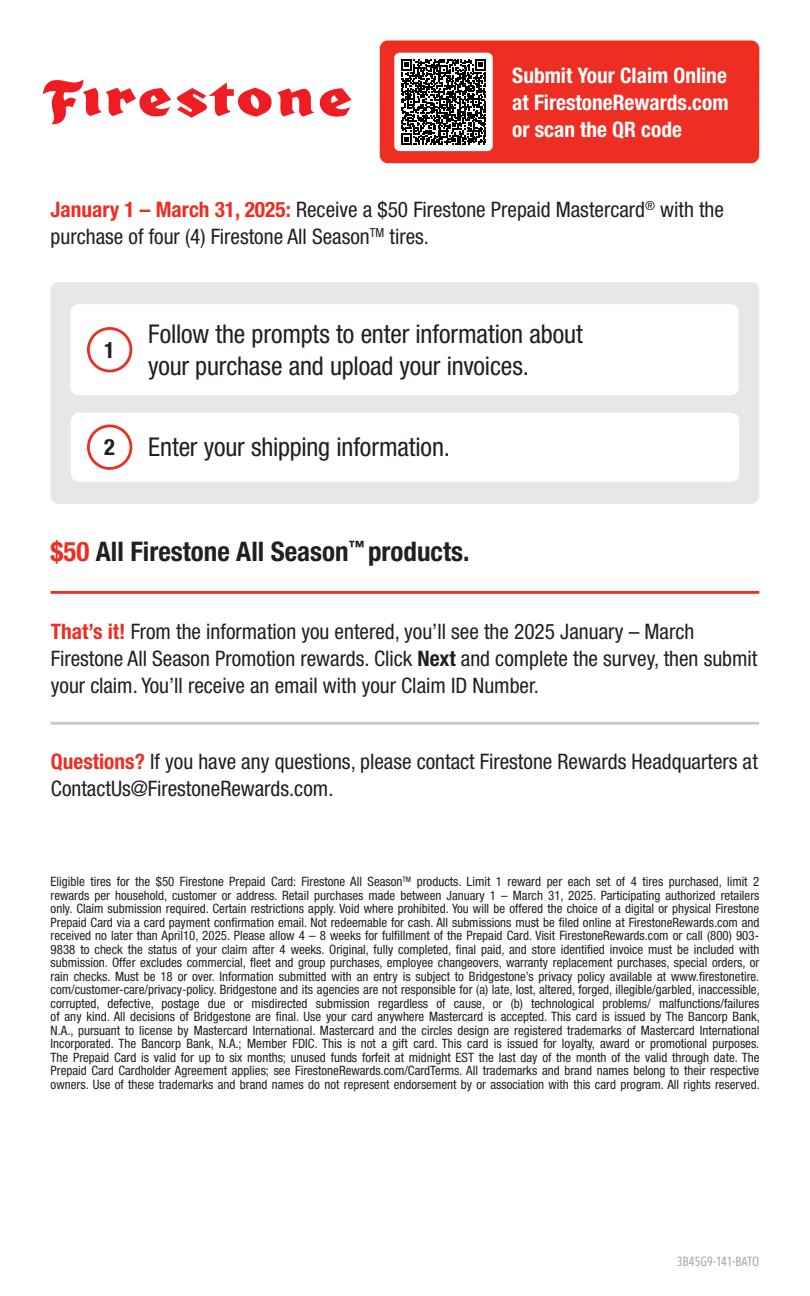
<style>
.page{position:relative;width:810px;height:1296px;background:#fff}
.page>*{position:absolute;margin:0;border:0;box-sizing:border-box;transform-origin:0 0}
.t1{font:700 condensed 27px "Helvetica Neue LT Std";color:#231f20}
.t2{font:condensed 25.88px/31.5px "Helvetica Neue LT Std";letter-spacing:-.005em;color:#231f20}
.t3{font:700 condensed 22.5px "Helvetica Neue LT Std";color:#231f20}
.t4{font:condensed 21.38px/27px "Helvetica Neue LT Std";color:#231f20}
.t5{font:700 condensed 21.38px/27px "Helvetica Neue LT Std";color:#fff;text-align:justify}
.t6{font:13.5px "Bridgestone Type Cd";color:#a8a9ad}
.t7{font:condensed 13.05px/13.5px "Helvetica Neue LT Std";color:#231f20;text-align:justify}
.s1{font-weight:700;color:#ee2e22}
.s2{color:#ee2e22}
.s3{font-weight:700}
</style>
<div class="page">
<div style="left:380px;top:40px;width:379px;height:123px;background:#ee2e22;border-radius:8px"></div>
<svg style="left:43px;top:79px;width:309px;height:46px"></svg>
<div style="left:394px;top:53px;width:99px;height:98px;background:#fff;border-radius:5px"></div>
<svg style="left:401px;top:59px;width:85px;height:86px"></svg>
<hr style="left:51px;top:722px;width:708px;height:3px;background:#c7c8ca">
<hr style="left:51px;top:591px;width:708px;height:3px;background:#ee2e22">
<div style="left:51px;top:282px;width:708px;height:222px;background:#e6e7e9;border-radius:8px"></div>
<div style="left:70px;top:304px;width:669px;height:91px;background:#fff;border-radius:8px"></div>
<div style="left:87px;top:327px;width:45px;height:45px;border:3px solid #ee2e22;border-radius:50%"></div>
<div style="left:71px;top:413px;width:668px;height:69px;background:#fff;border-radius:8px"></div>
<div style="left:87px;top:425px;width:45px;height:45px;border:3px solid #ee2e22;border-radius:50%"></div>
<p class="t5" style="left:512px;top:61px;width:218px">Submit Your Claim Online at FirestoneRewards.com or scan the QR code</p>
<p class="t4" style="left:51px;top:196px;width:675px"><span class="s1">January 1 – March 31, 2025:</span> Receive a $50 Firestone Prepaid Mastercard<sup>®</sup> with the purchase of four (4) Firestone All Season<sup>TM</sup> tires.</p>
<p class="t3" style="left:104px;top:336px;width:12px">1</p>
<p class="t2" style="left:148px;top:318px;width:436px">Follow the prompts to enter information about your purchase and upload your invoices.</p>
<p class="t3" style="left:104px;top:434px;width:12px">2</p>
<p class="t2" style="left:148px;top:431px;width:303px">Enter your shipping information.</p>
<p class="t1" style="left:51px;top:536px;width:420px"><span class="s2">$50</span> All Firestone All Season<sup>™</sup> products.</p>
<p class="t4" style="left:51px;top:617px;width:708px"><span class="s1">That’s it!</span> From the information you entered, you’ll see the 2025 January – March<br>Firestone All Season Promotion rewards. Click <span class="s3">Next</span> and complete the survey, then submit your claim. You’ll receive an email with your Claim ID Number.</p>
<p class="t4" style="left:51px;top:748px;width:708px"><span class="s1">Questions?</span> If you have any questions, please contact Firestone Rewards Headquarters at<br>ContactUs@FirestoneRewards.com.</p>
<p class="t7" style="left:51px;top:875px;width:711px">Eligible tires for the $50 Firestone Prepaid Card: Firestone All Season<sup>TM</sup> products. Limit 1 reward per each set of 4 tires purchased, limit 2 rewards per household, customer or address. Retail purchases made between January 1 – March 31, 2025. Participating authorized retailers only. Claim submission required. Certain restrictions apply. Void where prohibited. You will be offered the choice of a digital or physical Firestone Prepaid Card via a card payment confirmation email. Not redeemable for cash. All submissions must be filed online at FirestoneRewards.com and received no later than April10, 2025. Please allow 4 – 8 weeks for fulfillment of the Prepaid Card. Visit FirestoneRewards.com or call (800) 903- 9838 to check the status of your claim after 4 weeks. Original, fully completed, final paid, and store identified invoice must be included with submission. Offer excludes commercial, fleet and group purchases, employee changeovers, warranty replacement purchases, special orders, or rain checks. Must be 18 or over. Information submitted with an entry is subject to Bridgestone’s privacy policy available at www.firestonetire. com/customer-care/privacy-policy. Bridgestone and its agencies are not responsible for (a) late, lost, altered, forged, illegible/garbled, inaccessible, corrupted, defective, postage due or misdirected submission regardless of cause, or (b) technological problems/ malfunctions/failures of any kind. All decisions of Bridgestone are final. Use your card anywhere Mastercard is accepted. This card is issued by The Bancorp Bank, N.A., pursuant to license by Mastercard International. Mastercard and the circles design are registered trademarks of Mastercard International Incorporated. The Bancorp Bank, N.A.; Member FDIC. This is not a gift card. This card is issued for loyalty, award or promotional purposes.<br>The Prepaid Card is valid for up to six months; unused funds forfeit at midnight EST the last day of the month of the valid through date. The Prepaid Card Cardholder Agreement applies; see FirestoneRewards.com/CardTerms. All trademarks and brand names belong to their respective owners. Use of these trademarks and brand names do not represent endorsement by or association with this card program. All rights reserved.</p>
<p class="t6" style="left:677px;top:1253px;width:84px">3B45G9-141-BATO</p>
</div>
